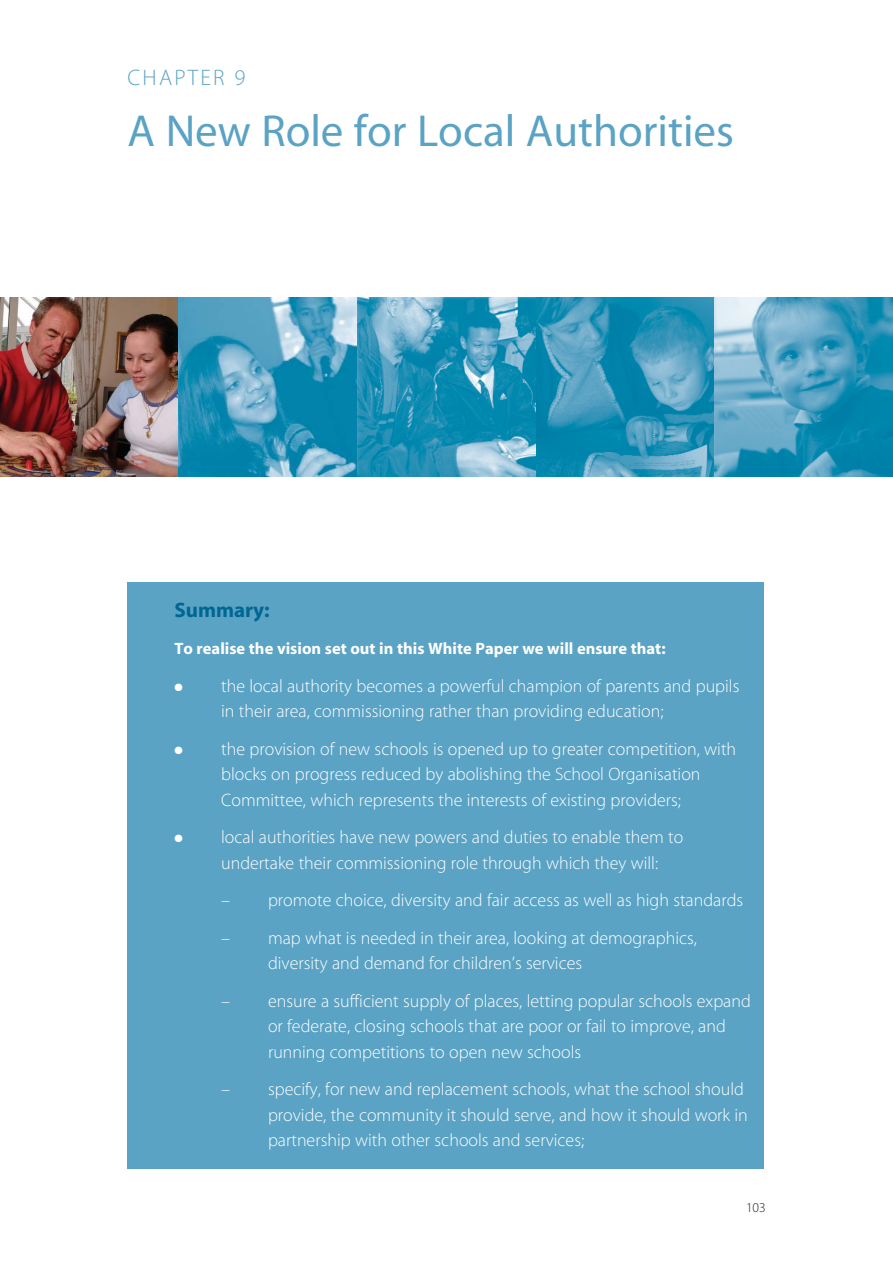
<style>
.page{position:relative;width:893px;height:1263px;background:#fff}
.page>*{position:absolute;margin:0;border:0;box-sizing:border-box;transform-origin:0 0}
.t1{font:45px "Myriad MM";color:#5aa3c4}
.t2{font:22.5px "Myriad MM Light";letter-spacing:.095em;color:#5aa3c4}
.t3{font:21px "Myriad MM Bold";color:#006792}
.t4{font:18px/25.5px "Myriad MM Light";color:#fff}
.t5{font:16.5px "Myriad MM Bold";color:#fff}
.t6{font:13.5px "Myriad MM Light";color:#231f20}
</style>
<div class="page">
<img style="left:0;top:298px;width:179px;height:178px">
<svg style="left:179px;top:298px;width:178px;height:178px;background:#3e9bbd"></svg>
<svg style="left:357px;top:298px;width:179px;height:178px;background:#399bbd"></svg>
<svg style="left:536px;top:298px;width:178px;height:178px;background:#3195b8"></svg>
<svg style="left:714px;top:298px;width:178px;height:178px;background:#4ba0c1"></svg>
<div style="left:128px;top:583px;width:636px;height:586px;background:#5aa3c4"></div>
<p class="t2" style="left:128px;top:69px;width:119px">CHAPTER 9</p>
<h1 class="t1" style="left:128px;top:114px;width:607px">A New Role for Local Authorities</h1>
<p class="t3" style="left:174px;top:602px;width:97px">Summary:</p>
<p class="t5" style="left:174px;top:642px;width:492px">To realise the vision set out in this White Paper we will ensure that:</p>
<p class="t4" style="left:221px;top:674px;width:519px;text-indent:-47px">● the local authority becomes a powerful champion of parents and pupils in their area, commissioning rather than providing education;</p>
<p class="t4" style="left:221px;top:737px;width:516px;text-indent:-47px">● the provision of new schools is opened up to greater competition, with blocks on progress reduced by abolishing the School Organisation<br>Committee, which represents the interests of existing providers;</p>
<p class="t4" style="left:221px;top:826px;width:463px;text-indent:-47px">● local authorities have new powers and duties to enable them to undertake their commissioning role through which they will:</p>
<p class="t4" style="left:221px;top:889px;width:523px">– promote choice, diversity and fair access as well as high standards</p>
<p class="t4" style="left:268px;top:926px;width:430px;text-indent:-47px">– map what is needed in their area, looking at demographics, diversity and demand for children’s services</p>
<p class="t4" style="left:268px;top:989px;width:484px;text-indent:-47px">– ensure a sufficient supply of places, letting popular schools expand or federate, closing schools that are poor or fail to improve, and running competitions to open new schools</p>
<p class="t4" style="left:268px;top:1078px;width:481px;text-indent:-47px">– specify, for new and replacement schools, what the school should provide, the community it should serve, and how it should work in partnership with other schools and services;</p>
<p class="t6" style="left:746px;top:1202px;width:21px">103</p>
</div>
